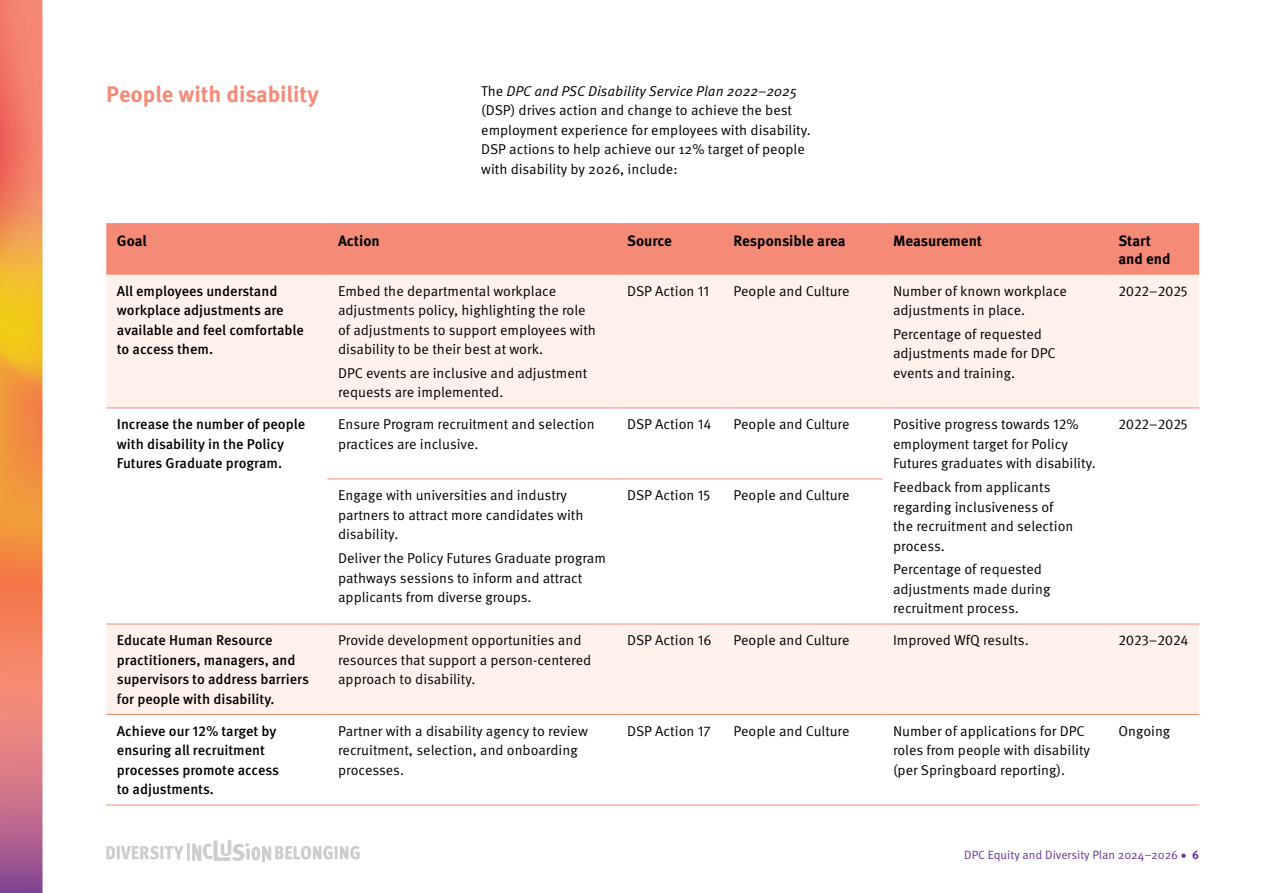
<style>
.page{position:relative;width:1263px;height:893px;background:#fff}
.page>*{position:absolute;margin:0;border:0;box-sizing:border-box;transform-origin:0 0}
.H2_subhead_bigger{font:700 22.5px "Meta Pro";color:#f58b76}
.Table_header{font:700 15px/18px "Meta Pro";color:#000}
.table_body{font:14.25px/19.5px "Meta Pro Norm";color:#000}
.Row_header{font:500 14.25px/19.5px "Meta Pro";color:#000}
.Body{font:14.25px/19.5px "Meta Pro Norm";color:#000}
.table_body-2{font:500 14.25px/19.5px "Meta Pro";letter-spacing:-.005em;color:#000}
.t1{font:12px "Meta Pro Norm";color:#693494}
.s1{font-family:"Meta Pro Norm Ita"}
.s2{font-family:"Meta Pro";font-weight:700}
</style>
<div class="page">
<svg style="left:106px;top:840px;width:254px;height:22px"></svg>
<div style="left:106px;top:224px;width:1093px;height:50px;background:#f58b76"></div>
<div style="left:106px;top:275px;width:1093px;height:133px;background:#fef0ea"></div>
<div style="left:106px;top:625px;width:1093px;height:89px;background:#fef0ea"></div>
<hr style="left:882px;top:408px;width:226px;height:1px;background:#f58b76">
<hr style="left:882px;top:624px;width:226px;height:1px;background:#f58b76">
<hr style="left:106px;top:408px;width:221px;height:1px;background:#f58b76">
<hr style="left:327px;top:408px;width:290px;height:1px;background:#f58b76">
<hr style="left:617px;top:408px;width:106px;height:1px;background:#f58b76">
<hr style="left:723px;top:408px;width:159px;height:1px;background:#f58b76">
<hr style="left:1108px;top:408px;width:91px;height:1px;background:#f58b76">
<hr style="left:327px;top:479px;width:290px;height:1px;background:#f58b76">
<hr style="left:617px;top:479px;width:106px;height:1px;background:#f58b76">
<hr style="left:723px;top:479px;width:159px;height:1px;background:#f58b76">
<hr style="left:106px;top:624px;width:221px;height:1px;background:#f58b76">
<hr style="left:327px;top:624px;width:290px;height:1px;background:#f58b76">
<hr style="left:617px;top:624px;width:106px;height:1px;background:#f58b76">
<hr style="left:723px;top:624px;width:159px;height:1px;background:#f58b76">
<hr style="left:1108px;top:624px;width:91px;height:1px;background:#f58b76">
<hr style="left:106px;top:714px;width:221px;height:1px;background:#f58b76">
<hr style="left:327px;top:714px;width:290px;height:1px;background:#f58b76">
<hr style="left:617px;top:714px;width:106px;height:1px;background:#f58b76">
<hr style="left:723px;top:714px;width:159px;height:1px;background:#f58b76">
<hr style="left:882px;top:714px;width:226px;height:1px;background:#f58b76">
<hr style="left:1108px;top:714px;width:91px;height:1px;background:#f58b76">
<hr style="left:106px;top:805px;width:221px;height:1px;background:#f58b76">
<hr style="left:327px;top:805px;width:290px;height:1px;background:#f58b76">
<hr style="left:617px;top:805px;width:106px;height:1px;background:#f58b76">
<hr style="left:723px;top:805px;width:159px;height:1px;background:#f58b76">
<hr style="left:882px;top:805px;width:226px;height:1px;background:#f58b76">
<hr style="left:1108px;top:805px;width:91px;height:1px;background:#f58b76">
<hr style="left:106px;top:223px;width:221px;height:1px;background:#f58b76">
<hr style="left:327px;top:223px;width:290px;height:1px;background:#f58b76">
<hr style="left:617px;top:223px;width:106px;height:1px;background:#f58b76">
<hr style="left:723px;top:223px;width:159px;height:1px;background:#f58b76">
<hr style="left:882px;top:223px;width:226px;height:1px;background:#f58b76">
<hr style="left:1108px;top:223px;width:91px;height:1px;background:#f58b76">
<hr style="left:106px;top:274px;width:221px;height:1px;background:#f58b76">
<hr style="left:327px;top:274px;width:290px;height:1px;background:#f58b76">
<hr style="left:617px;top:274px;width:106px;height:1px;background:#f58b76">
<hr style="left:723px;top:274px;width:159px;height:1px;background:#f58b76">
<hr style="left:882px;top:274px;width:226px;height:1px;background:#f58b76">
<hr style="left:1108px;top:274px;width:91px;height:1px;background:#f58b76">
<svg style="left:0;top:0;width:43px;height:893px;background:#e88a5d"></svg>
<h2 class="H2_subhead_bigger" style="left:106px;top:77px;width:214px">People with disability</h2>
<p class="Body" style="left:481px;top:80px;width:331px">The <span class="s1">DPC and PSC Disability Service Plan 2022–2025 </span>(DSP) drives action and change to achieve the best employment experience for employees with disability.<br>DSP actions to help achieve our 12% target of people with disability by 2026, include:</p>
<h1 class="Table_header" style="left:117px;top:230px;width:31px">Goal</h1>
<h1 class="Table_header" style="left:338px;top:230px;width:43px">Action</h1>
<h1 class="Table_header" style="left:627px;top:230px;width:46px">Source</h1>
<h1 class="Table_header" style="left:733px;top:230px;width:113px">Responsible area</h1>
<h1 class="Table_header" style="left:893px;top:230px;width:91px">Measurement</h1>
<h1 class="Table_header" style="left:1118px;top:230px;width:54px">Start and end</h1>
<p class="table_body-2" style="left:117px;top:280px;width:189px">All employees understand workplace adjustments are available and feel comfortable to access them.</p>
<p class="table_body" style="left:338px;top:280px;width:259px">Embed the departmental workplace adjustments policy, highlighting the role of adjustments to support employees with disability to be their best at work.</p>
<p class="table_body" style="left:338px;top:362px;width:251px">DPC events are inclusive and adjustment requests are implemented.</p>
<p class="table_body" style="left:627px;top:280px;width:83px">DSP Action 11</p>
<p class="table_body" style="left:733px;top:280px;width:117px">People and Culture</p>
<p class="table_body" style="left:893px;top:280px;width:176px">Number of known workplace adjustments in place.</p>
<p class="table_body" style="left:893px;top:323px;width:164px">Percentage of requested adjustments made for DPC events and training.</p>
<p class="table_body" style="left:1118px;top:280px;width:71px">2022–2025</p>
<h2 class="Row_header" style="left:117px;top:414px;width:190px">Increase the number of people with disability in the Policy<br>Futures Graduate program.</h2>
<p class="table_body" style="left:338px;top:414px;width:258px">Ensure Program recruitment and selection practices are inclusive.</p>
<p class="table_body" style="left:627px;top:414px;width:86px">DSP Action 14</p>
<p class="table_body" style="left:733px;top:414px;width:117px">People and Culture</p>
<p class="table_body" style="left:893px;top:414px;width:204px">Positive progress towards 12% employment target for Policy<br>Futures graduates with disability.</p>
<p class="table_body" style="left:893px;top:476px;width:182px">Feedback from applicants regarding inclusiveness of the recruitment and selection process.</p>
<p class="table_body" style="left:893px;top:559px;width:159px">Percentage of requested adjustments made during recruitment process.</p>
<p class="table_body" style="left:338px;top:485px;width:247px">Engage with universities and industry partners to attract more candidates with disability.</p>
<p class="table_body" style="left:338px;top:547px;width:269px">Deliver the Policy Futures Graduate program pathways sessions to inform and attract applicants from diverse groups.</p>
<p class="table_body" style="left:627px;top:485px;width:85px">DSP Action 15</p>
<p class="table_body" style="left:733px;top:485px;width:117px">People and Culture</p>
<p class="table_body" style="left:1118px;top:414px;width:71px">2022–2025</p>
<h2 class="Row_header" style="left:117px;top:630px;width:194px">Educate Human Resource practitioners, managers, and supervisors to address barriers for people with disability.</h2>
<p class="table_body" style="left:338px;top:630px;width:255px">Provide development opportunities and resources that support a person-centered approach to disability.</p>
<p class="table_body" style="left:627px;top:630px;width:86px">DSP Action 16</p>
<p class="table_body" style="left:733px;top:630px;width:117px">People and Culture</p>
<p class="table_body" style="left:893px;top:630px;width:137px">Improved WfQ results.</p>
<p class="table_body" style="left:1118px;top:630px;width:72px">2023–2024</p>
<h2 class="Row_header" style="left:117px;top:720px;width:164px">Achieve our 12% target by ensuring all recruitment processes promote access to adjustments.</h2>
<p class="table_body" style="left:338px;top:720px;width:251px">Partner with a disability agency to review recruitment, selection, and onboarding processes.</p>
<p class="table_body" style="left:627px;top:720px;width:85px">DSP Action 17</p>
<p class="table_body" style="left:733px;top:720px;width:117px">People and Culture</p>
<p class="table_body" style="left:893px;top:720px;width:199px">Number of applications for DPC roles from people with disability (per Springboard reporting).</p>
<p class="table_body" style="left:1118px;top:720px;width:53px">Ongoing</p>
<p class="t1" style="left:964px;top:846px;width:237px">DPC Equity and Diversity Plan 2024–2026 <span class="s2">• 6</span></p>
</div>
